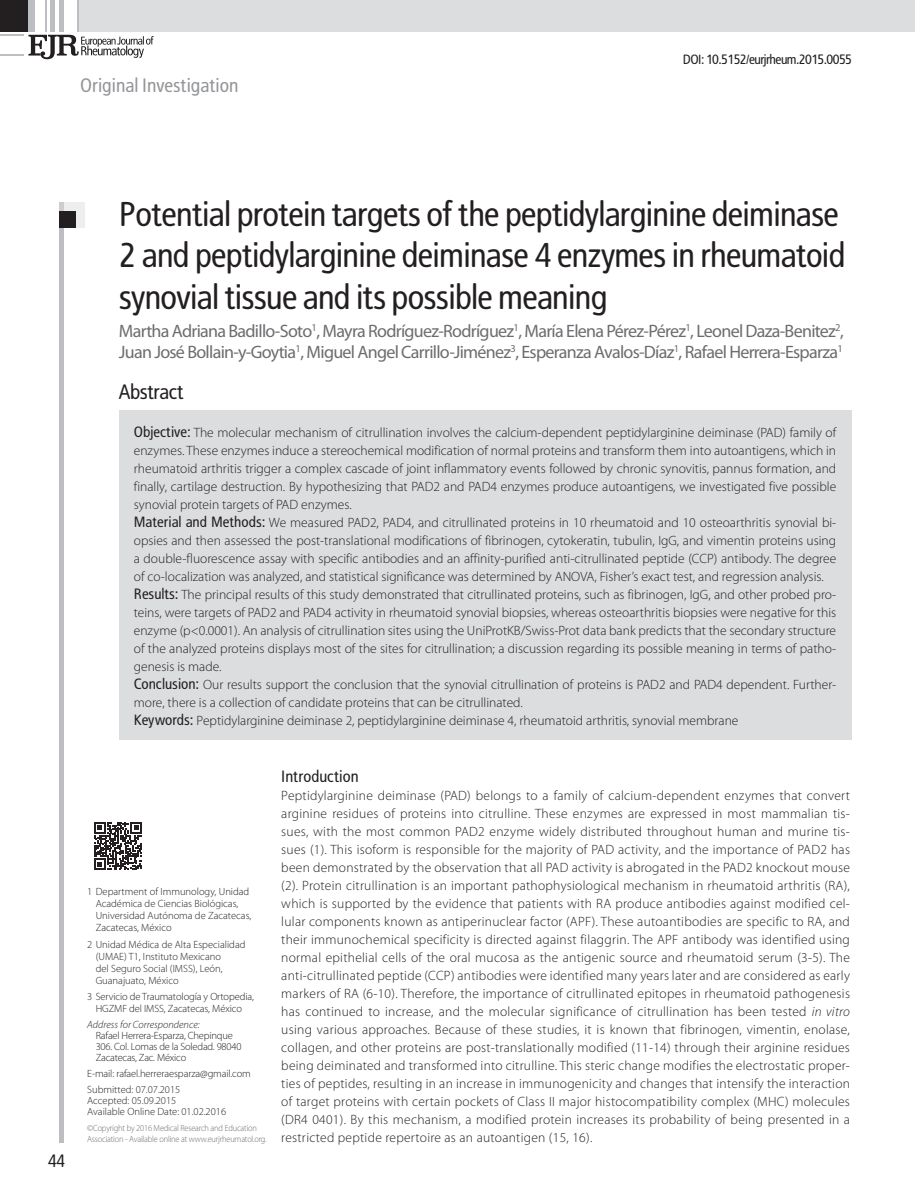
<style>
.page{position:relative;width:915px;height:1191px;background:#fff}
.page>*{position:absolute;margin:0;border:0;box-sizing:border-box;transform-origin:0 0}
.t1{font:34.5px/41.4px "Rotokas";letter-spacing:-.02em;color:#231f20}
.t2{font:21px "Rotokas";letter-spacing:-.02em;color:#231f20}
.t3{font:19.5px "Rotokas";color:#939598}
.t4{font:18px/21.6px "Myriad Pro";letter-spacing:-.04em;color:#6c6d70}
.t5{font:18px "Rotokas";color:#231f20}
.t6{font:16.5px "Rotokas";color:#231f20}
.t7{font:300 13.5px/18px "Myriad Pro";color:#231f20;text-align:justify}
.t8{font:13.5px "Rotokas";letter-spacing:-.04em;color:#231f20}
.t9{font:300 10.5px/12px "Myriad Pro";color:#231f20}
.t10{font:300 10.5px/11.2px "Myriad Pro";letter-spacing:-.02em;color:#231f20}
.t11{font:italic 300 10.5px "Myriad Pro";color:#231f20}
.t12{font:300 9px/11.2px "Myriad Pro";letter-spacing:-.02em;color:#6c6d70}
.s1{font-family:"Rotokas";font-weight:400;font-size:15px}
.s2{font-style:italic}
</style>
<div class="page">
<svg style="left:94px;top:822px;width:48px;height:48px"></svg>
<div style="left:78px;top:0;width:836px;height:31px;background:#dcdddf"></div>
<hr style="left:78px;top:0;width:1px;height:31px;background:#bdbec1">
<div style="left:0;top:0;width:31px;height:31px;background:#231f20"></div>
<div style="left:28px;top:0;width:7px;height:31px;background:#bdbec1"></div>
<hr style="left:45px;top:0;width:2px;height:31px;background:#bdbec1">
<div style="left:50px;top:0;width:5px;height:31px;background:#bdbec1"></div>
<div style="left:59px;top:0;width:5px;height:31px;background:#bdbec1"></div>
<svg style="left:0;top:35px;width:154px;height:24px"></svg>
<div style="left:59px;top:202px;width:5px;height:940px;background:#bdbec1"></div>
<svg style="left:59px;top:202px;width:26px;height:26px"></svg>
<div style="left:59px;top:211px;width:17px;height:17px;background:#231f20"></div>
<div style="left:119px;top:410px;width:731px;height:329px;background:#dcdddf"></div>
<p class="t3" style="left:80px;top:73px;width:160px">Original Investigation</p>
<p class="t8" style="left:682px;top:51px;width:170px">DOI: 10.5152/eurjrheum.2015.0055</p>
<p class="t5" style="left:48px;top:1149px;width:19px">44</p>
<p class="t1" style="left:119px;top:192px;width:727px">Potential protein targets of the peptidylarginine deiminase<br>2 and peptidylarginine deiminase 4 enzymes in rheumatoid synovial tissue and its possible meaning</p>
<p class="t4" style="left:119px;top:320px;width:726px">Martha Adriana Badillo-Soto<sup>1</sup>, Mayra Rodríguez-Rodríguez<sup>1</sup>, María Elena Pérez-Pérez<sup>1</sup>, Leonel Daza-Benitez<sup>2</sup>,<br>Juan José Bollain-y-Goytia<sup>1</sup>, Miguel Angel Carrillo-Jiménez<sup>3</sup>, Esperanza Avalos-Díaz<sup>1</sup>, Rafael Herrera-Esparza<sup>1</sup></p>
<p class="t2" style="left:119px;top:379px;width:66px">Abstract</p>
<p class="t7" style="left:134px;top:423px;width:703px"><span class="s1">Objective:</span> The molecular mechanism of citrullination involves the calcium-dependent peptidylarginine deiminase (PAD) family of enzymes. These enzymes induce a stereochemical modification of normal proteins and transform them into autoantigens, which in rheumatoid arthritis trigger a complex cascade of joint inflammatory events followed by chronic synovitis, pannus formation, and finally, cartilage destruction. By hypothesizing that PAD2 and PAD4 enzymes produce autoantigens, we investigated five possible synovial protein targets of PAD enzymes.</p>
<p class="t7" style="left:134px;top:513px;width:703px"><span class="s1">Material and Methods:</span> We measured PAD2, PAD4, and citrullinated proteins in 10 rheumatoid and 10 osteoarthritis synovial bi&shy;opsies and then assessed the post-translational modifications of fibrinogen, cytokeratin, tubulin, IgG, and vimentin proteins using a double-fluorescence assay with specific antibodies and an affinity-purified anti-citrullinated peptide (CCP) antibody. The degree of co-localization was analyzed, and statistical significance was determined by ANOVA, Fisher’s exact test, and regression analysis.</p>
<p class="t7" style="left:134px;top:585px;width:703px"><span class="s1">Results:</span> The principal results of this study demonstrated that citrullinated proteins, such as fibrinogen, IgG, and other probed pro&shy;teins, were targets of PAD2 and PAD4 activity in rheumatoid synovial biopsies, whereas osteoarthritis biopsies were negative for this enzyme (p&lt;0.0001). An analysis of citrullination sites using the UniProtKB/Swiss-Prot data bank predicts that the secondary structure of the analyzed proteins displays most of the sites for citrullination; a discussion regarding its possible meaning in terms of patho&shy;genesis is made.</p>
<p class="t7" style="left:134px;top:675px;width:703px"><span class="s1">Conclusion:</span> Our results support the conclusion that the synovial citrullination of proteins is PAD2 and PAD4 dependent. Further&shy;more, there is a collection of candidate proteins that can be citrullinated.</p>
<p class="t7" style="left:134px;top:711px;width:606px"><span class="s1">Keywords:</span> Peptidylarginine deiminase 2, peptidylarginine deiminase 4, rheumatoid arthritis, synovial membrane</p>
<p class="t9" style="left:96px;top:885px;width:157px;text-indent:-9px">1 Department of Immunology, Unidad<br>Académica de Ciencias Biológicas,<br>Universidad Autónoma de Zacatecas,<br>Zacatecas, México</p>
<p class="t9" style="left:96px;top:938px;width:151px;text-indent:-9px">2 Unidad Médica de Alta Especialidad (UMAE) T1, Instituto Mexicano<br>del Seguro Social (IMSS), León,<br>Guanajuato, México</p>
<p class="t9" style="left:87px;top:990px;width:168px;text-align:center">3 Servicio de Traumatología y Ortopedia,<br>HGZMF del IMSS, Zacatecas, México</p>
<p class="t11" style="left:87px;top:1017px;width:114px">Address for Correspondence:</p>
<p class="t10" style="left:96px;top:1029px;width:147px">Rafael Herrera-Esparza, Chepinque<br>306. Col. Lomas de la Soledad. 98040<br>Zacatecas, Zac. México</p>
<p class="t9" style="left:87px;top:1067px;width:165px">E-mail: rafael.herreraesparza@gmail.com</p>
<p class="t9" style="left:87px;top:1083px;width:95px">Submitted: 07.07.2015</p>
<p class="t9" style="left:87px;top:1094px;width:91px">Accepted: 05.09.2015</p>
<p class="t9" style="left:87px;top:1105px;width:140px">Available Online Date: 01.02.2016</p>
<p class="t12" style="left:87px;top:1122px;width:181px">©Copyright by 2016 Medical Research and Education<br>Association - Available online at www.eurjrheumatol.org.</p>
<p class="t6" style="left:281px;top:766px;width:79px">Introduction</p>
<p class="t7" style="left:281px;top:786px;width:570px">Peptidylarginine deiminase (PAD) belongs to a family of calcium-dependent enzymes that convert arginine residues of proteins into citrulline. These enzymes are expressed in most mammalian tis&shy;sues, with the most common PAD2 enzyme widely distributed throughout human and murine tis&shy;sues (1). This isoform is responsible for the majority of PAD activity, and the importance of PAD2 has been demonstrated by the observation that all PAD activity is abrogated in the PAD2 knockout mouse (2). Protein citrullination is an important pathophysiological mechanism in rheumatoid arthritis (RA), which is supported by the evidence that patients with RA produce antibodies against modified cel&shy;lular components known as antiperinuclear factor (APF). These autoantibodies are specific to RA, and their immunochemical specificity is directed against filaggrin. The APF antibody was identified using normal epithelial cells of the oral mucosa as the antigenic source and rheumatoid serum (3-5). The anti-citrullinated peptide (CCP) antibodies were identified many years later and are considered as early markers of RA (6-10). Therefore, the importance of citrullinated epitopes in rheumatoid pathogenesis has continued to increase, and the molecular significance of citrullination has been tested <span class="s2">in vitro </span>using various approaches. Because of these studies, it is known that fibrinogen, vimentin, enolase, collagen, and other proteins are post-translationally modified (11-14) through their arginine residues being deiminated and transformed into citrulline. This steric change modifies the electrostatic proper&shy;ties of peptides, resulting in an increase in immunogenicity and changes that intensify the interaction of target proteins with certain pockets of Class II major histocompatibility complex (MHC) molecules (DR4 0401). By this mechanism, a modified protein increases its probability of being presented in a restricted peptide repertoire as an autoantigen (15, 16).</p>
</div>
